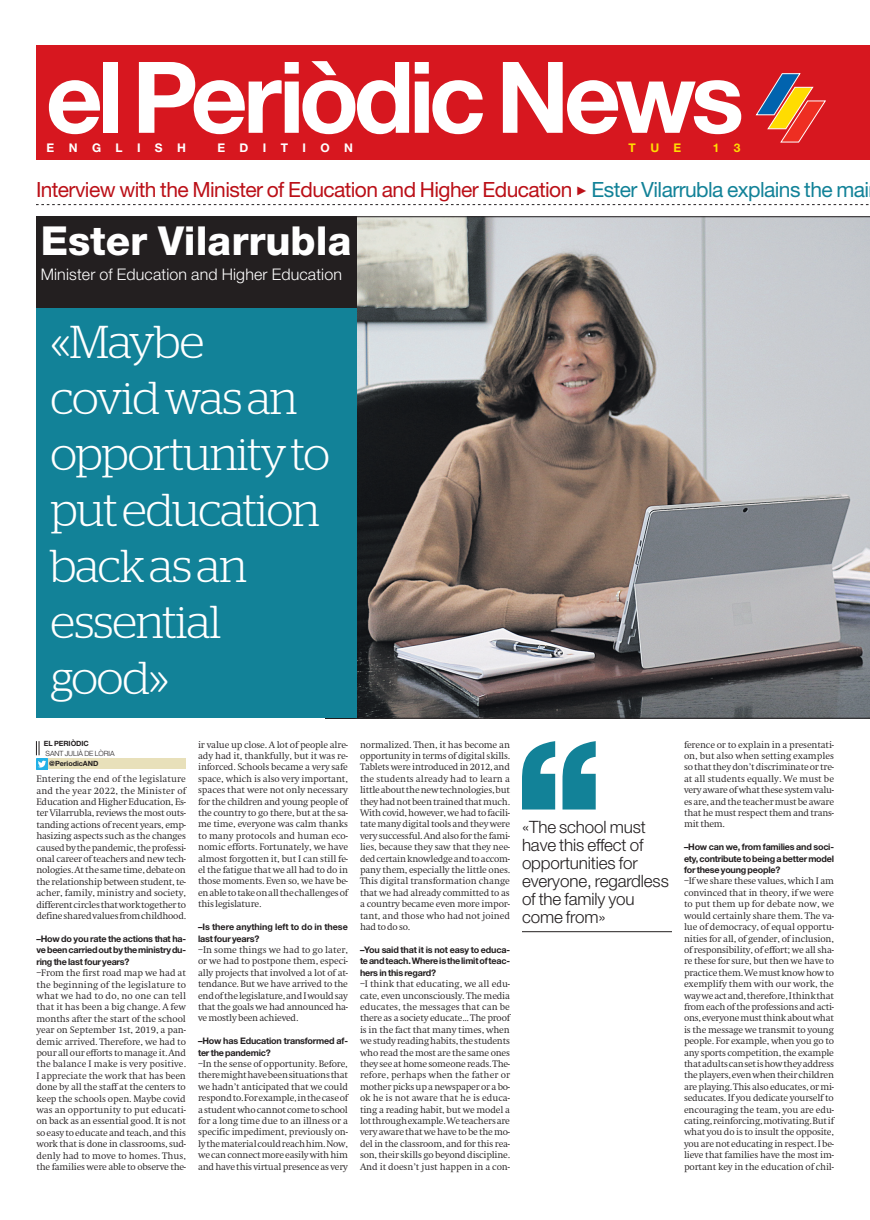
<style>
.page{position:relative;width:870px;height:1220px;background:#fff}
.page>*{position:absolute;margin:0;border:0;box-sizing:border-box;transform-origin:0 0}
.t1{font:700 99.1px "Helvetica Neue LT Std";letter-spacing:-.055em;color:#fff}
.TitL_4x1_Entrevista{font:300 46px/56px "Stag";letter-spacing:-.025em;color:#fff}
.Entre_AntetNombre{font:800 40px "Helvetica Neue LT Std";color:#fff}
.Cintillo{font:21px "Helvetica Neue LT Std";letter-spacing:-.03em;color:#bb1018}
.Frase_Txt{font:300 17px/18px "Helvetica Neue LT Std";letter-spacing:-.01em;color:#231f20}
.Entre_AntetNombre-2{font:300 16px "Helvetica Neue LT Std";letter-spacing:.01em;color:#fff}
.t2{font:700 12px "Helvetica Neue LT Std";letter-spacing:1.205em;color:#fff}
.t3{font:700 12px "Helvetica Neue LT Std";color:#ffdc01}
.Txt_1{font:300 9.1px/11.4px "Swift ND Std";letter-spacing:-.025em;color:#231f20;text-align:justify}
.Txt_1-2{font:700 9px/11.4px "Helvetica Neue LT Std";letter-spacing:-.025em;color:#231f20;text-align:justify}
.Txt_1-3{font:700 9px/11.4px "Helvetica Neue LT Std";color:#231f20}
.Firma1_Lugar{font:300 7.2px "Helvetica Neue LT Std";letter-spacing:-.01em;color:#231f20}
.Firmatwitter_-twitte{font:700 7.2px "Helvetica Neue LT Std";letter-spacing:-.01em;color:#231f20}
.Firma1_Nombre{font:700 7.2px "Helvetica Neue LT Std";letter-spacing:-.01em;color:#231f20}
.s1{color:#128298}
</style>
<div class="page">
<div style="left:36px;top:46px;width:834px;height:114px;background:#d7171f"></div>
<svg style="left:756px;top:73px;width:70px;height:70px"></svg>
<svg style="left:36px;top:204px;width:833px;height:1px"></svg>
<svg style="left:357px;top:217px;width:513px;height:501px;background:#918c8b"></svg>
<div style="left:36px;top:217px;width:321px;height:501px;background:#128298"></div>
<div style="left:36px;top:217px;width:321px;height:91px;background:#231f20"></div>
<svg style="left:522px;top:741px;width:74px;height:68px"></svg>
<hr style="left:522px;top:931px;width:150px;height:1px;background:#231f20">
<div style="left:42px;top:758px;width:144px;height:11px;background:#e8e0ba"></div>
<svg style="left:36px;top:741px;width:11px;height:28px"></svg>
<p class="t1" style="left:46px;top:36px;width:700px">el Periòdic News</p>
<p class="t2" style="left:47px;top:140px;width:141px">ENGLISH</p>
<p class="t2" style="left:217px;top:140px;width:137px">EDITION</p>
<p class="t3" style="left:629px;top:140px;width:54px">TUE</p>
<p class="t3" style="left:713px;top:140px;width:29px">1 3</p>
<p class="Cintillo" style="left:36px;top:177px;width:835px">Interview with the Minister of Education and Higher Education ✓ <span class="s1">Ester Vilarrubla explains the mai</span></p>
<p class="Entre_AntetNombre" style="left:41px;top:217px;width:312px">Ester Vilarrubla</p>
<p class="Entre_AntetNombre-2" style="left:41px;top:264px;width:303px">Minister of Education and Higher Education</p>
<p class="TitL_4x1_Entrevista" style="left:51px;top:313px;width:281px">«Maybe<br>covid was an opportunity to put education back as an essential good»</p>
<p class="Firma1_Nombre" style="left:44px;top:739px;width:46px">EL PERIÒDIC</p>
<p class="Firmatwitter_-twitte" style="left:49px;top:759px;width:51px">@PeriodicAND</p>
<p class="Firma1_Lugar" style="left:46px;top:749px;width:71px">SANT JULIÀ DE LÒRIA</p>
<p class="Txt_1" style="left:36px;top:773px;width:151px">Entering the end of the legislature and the year 2022, the Minister of Education and Higher Education, Es&shy;ter Vilarrubla, reviews the most outs&shy;tanding actions of recent years, emp&shy;hasizing aspects such as the changes caused by the pandemic, the professi&shy;onal career of teachers and new tech&shy;nologies. At the same time, debate on the relationship between student, te&shy;acher, family, ministry and society, different circles that work together to define shared values from childhood.</p>
<p class="Txt_1-2" style="left:36px;top:933px;width:151px">–How do you rate the actions that ha&shy;ve been carried out by the ministry du&shy;ring the last four years?</p>
<p class="Txt_1" style="left:36px;top:967px;width:151px">–From the first road map we had at the beginning of the legislature to what we had to do, no one can tell that it has been a big change. A few months after the start of the school year on September 1st, 2019, a pan&shy;demic arrived. Therefore, we had to pour all our efforts to manage it. And the balance I make is very positive.<br>I appreciate the work that has been done by all the staff at the centers to keep the schools open. Maybe covid was an opportunity to put educati&shy;on back as an essential good. It is not so easy to educate and teach, and this work that is done in classrooms, sud&shy;denly had to move to homes. Thus, the families were able to observe the-</p>
<p class="Txt_1" style="left:198px;top:739px;width:151px">ir value up close. A lot of people alre&shy;ady had it, thankfully, but it was re&shy;inforced. Schools became a very safe space, which is also very important, spaces that were not only necessary for the children and young people of the country to go there, but at the sa&shy;me time, everyone was calm thanks to many protocols and human eco&shy;nomic efforts. Fortunately, we have almost forgotten it, but I can still fe&shy;el the fatigue that we all had to do in those moments. Even so, we have be&shy;en able to take on all the challenges of this legislature.</p>
<p class="Txt_1-3" style="left:198px;top:921px;width:151px">–Is there anything left to do in these last four years?</p>
<p class="Txt_1" style="left:198px;top:944px;width:151px">–In some things we had to go later, or we had to postpone them, especi&shy;ally projects that involved a lot of at&shy;tendance. But we have arrived to the end of the legislature, and I would say that the goals we had announced ha&shy;ve mostly been achieved.</p>
<p class="Txt_1-2" style="left:198px;top:1035px;width:151px">–How has Education transformed af&shy;ter the pandemic?</p>
<p class="Txt_1" style="left:198px;top:1058px;width:152px">–In the sense of opportunity. Before, there might have been situations that we hadn’t anticipated that we could respond to. For example, in the case of a student who cannot come to school for a long time due to an illness or a specific impediment, previously on&shy;ly the material could reach him. Now, we can connect more easily with him and have this virtual presence as very</p>
<p class="Txt_1" style="left:360px;top:739px;width:152px">normalized. Then, it has become an opportunity in terms of digital skills.<br>Tablets were introduced in 2012, and the students already had to learn a little about the new technologies, but they had not been trained that much.<br>With covid, however, we had to facili&shy;tate many digital tools and they were very successful. And also for the fami&shy;lies, because they saw that they nee&shy;ded certain knowledge and to accom&shy;pany them, especially the little ones.<br>This digital transformation change that we had already committed to as a country became even more impor&shy;tant, and those who had not joined had to do so.</p>
<p class="Txt_1-2" style="left:360px;top:944px;width:151px">–You said that it is not easy to educa&shy;te and teach. Where is the limit of teac&shy;hers in this regard?</p>
<p class="Txt_1" style="left:360px;top:978px;width:152px">–I think that educating, we all edu&shy;cate, even unconsciously. The media educates, the messages that can be there as a society educate... The proof is in the fact that many times, when we study reading habits, the students who read the most are the same ones they see at home someone reads. The&shy;refore, perhaps when the father or mother picks up a newspaper or a bo&shy;ok he is not aware that he is educa&shy;ting a reading habit, but we model a lot through example. We teachers are very aware that we have to be the mo&shy;del in the classroom, and for this rea&shy;son, their skills go beyond discipline.<br>And it doesn’t just happen in a con-</p>
<p class="Frase_Txt" style="left:522px;top:818px;width:148px">«The school must have this effect of opportunities for everyone, regardless of the family you come from»</p>
<p class="Txt_1" style="left:684px;top:739px;width:152px">ference or to explain in a presentati&shy;on, but also when setting examples so that they don’t discriminate or tre&shy;at all students equally. We must be very aware of what these system valu&shy;es are, and the teacher must be aware that he must respect them and trans&shy;mit them.</p>
<p class="Txt_1-2" style="left:684px;top:841px;width:152px">–How can we, from families and soci&shy;ety, contribute to being a better model for these young people?</p>
<p class="Txt_1" style="left:684px;top:876px;width:152px">–If we share these values, which I am convinced that in theory, if we were to put them up for debate now, we would certainly share them. The va&shy;lue of democracy, of equal opportu&shy;nities for all, of gender, of inclusion, of responsibility, of effort; we all sha&shy;re these for sure, but then we have to practice them. We must know how to exemplify them with our work, the way we act and, therefore, I think that from each of the professions and acti&shy;ons, everyone must think about what is the message we transmit to young people. For example, when you go to any sports competition, the example that adults can set is how they address the players, even when their children are playing. This also educates, or mi&shy;seducates. If you dedicate yourself to encouraging the team, you are edu&shy;cating, reinforcing, motivating. But if what you do is to insult the opposite, you are not educating in respect. I be&shy;lieve that families have the most im&shy;portant key in the education of chil-</p>
</div>
